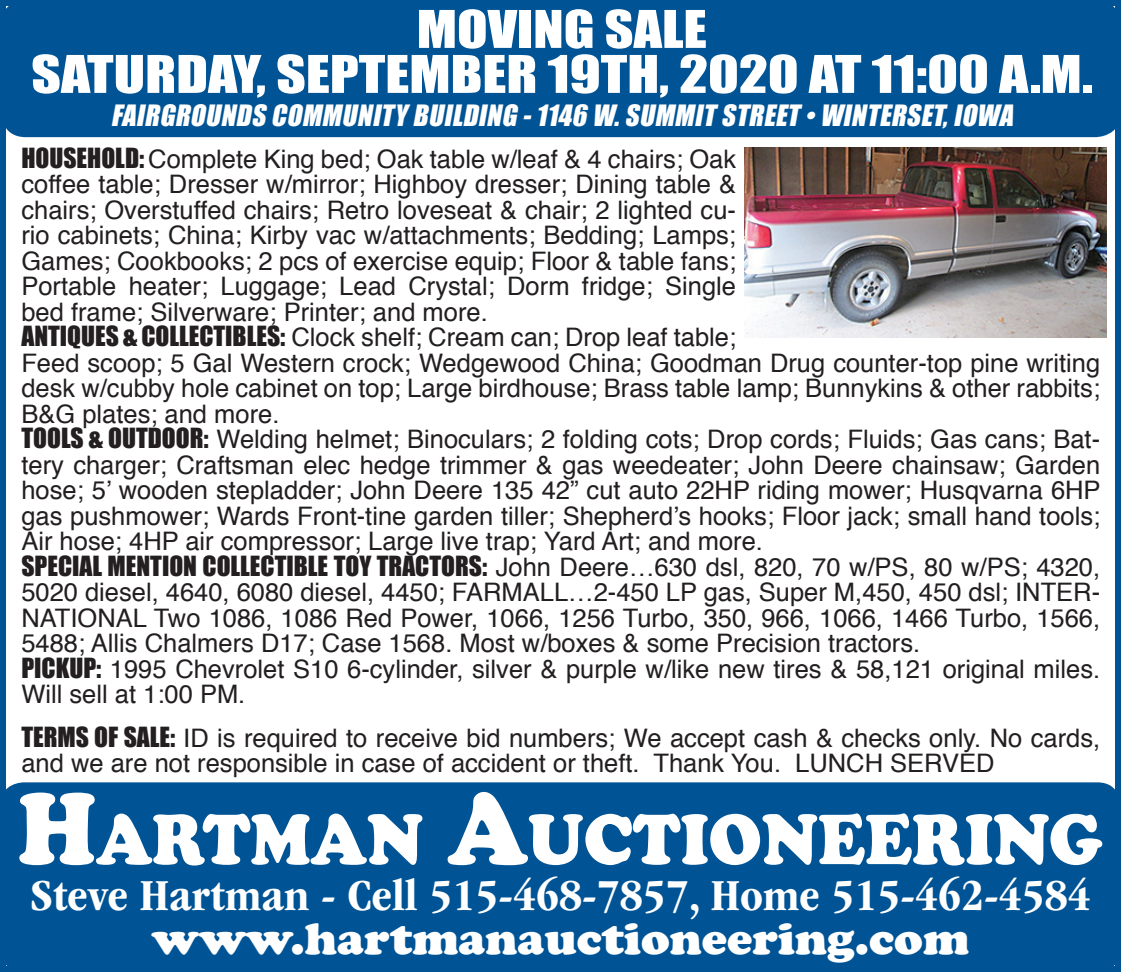
<style>
.page{position:relative;width:1121px;height:972px;background:#fff}
.page>*{position:absolute;margin:0;border:0;box-sizing:border-box;transform-origin:0 0}
.t1{font:900 74.1px "Cooper";color:#fff;scale:.92 1}
.t2{font:48px/45px "Impact";color:#fff;text-align:center;scale:1.17 1}
.t3{font:700 condensed 45.9px "ITC Garamond Std";color:#fff;scale:1.04 1}
.t4{font:900 45.9px "Cooper";color:#fff;scale:1.04 1}
.t5{font:italic 27px "Impact";color:#fff}
.t6{font:25.5px/25.5px "Helvetica";color:#231f20}
.s1{font-family:"Impact"}
.s2{font-size:105.6px}
</style>
<div class="page">
<div style="left:1px;top:0;width:1119px;height:137px;background:#005495;border-radius:25px"></div>
<div style="left:0;top:782px;width:1120px;height:190px;background:#005495;border-radius:24px"></div>
<img style="left:744px;top:148px;width:362px;height:189px">
<h2 class="t2" style="left:31px;top:5px;width:908px">MOVING SALE<br>SATURDAY, SEPTEMBER 19TH, 2020 AT 11:00 A.M.</h2>
<p class="t5" style="left:111px;top:94px;width:910px">FAIRGROUNDS COMMUNITY BUILDING -1146 W.SUMMIT STREET •WINTERSET,IOWA</p>
<p class="t6" style="left:21px;top:147px;width:1080px"><span class="s1">HOUSEHOLD:</span> Complete King bed; Oak table w/leaf &amp; 4 chairs; Oak<br>coffee table; Dresser w/mirror; Highboy dresser; Dining table &amp;<br>chairs; Overstuffed chairs; Retro loveseat &amp; chair; 2 lighted cu-<br>rio cabinets; China; Kirby vac w/attachments; Bedding; Lamps;<br>Games; Cookbooks; 2 pcs of exercise equip; Floor &amp; table fans;<br>Portable heater; Luggage; Lead Crystal; Dorm fridge; Single<br>bed frame; Silverware; Printer; and more.<br><span class="s1">ANTIQUES &amp; COLLECTIBLES:</span> Clock shelf; Cream can; Drop leaf table;<br>Feed scoop; 5 Gal Western crock; Wedgewood China; Goodman Drug counter-top pine writing desk w/cubby hole cabinet on top; Large birdhouse; Brass table lamp; Bunnykins &amp; other rabbits; B&amp;G plates; and more.<br><span class="s1">TOOLS &amp; OUTDOOR:</span> Welding helmet; Binoculars; 2 folding cots; Drop cords; Fluids; Gas cans; Bat&shy;tery charger; Craftsman elec hedge trimmer &amp; gas weedeater; John Deere chainsaw; Garden hose; 5’ wooden stepladder; John Deere 135 42” cut auto 22HP riding mower; Husqvarna 6HP gas pushmower; Wards Front-tine garden tiller; Shepherd’s hooks; Floor jack; small hand tools; Air hose; 4HP air compressor; Large live trap; Yard Art; and more.<br><span class="s1">SPECIAL MENTION COLLECTIBLE TOY TRACTORS:</span> John Deere…630 dsl, 820, 70 w/PS, 80 w/PS; 4320, 5020 diesel, 4640, 6080 diesel, 4450; FARMALL…2-450 LP gas, Super M,450, 450 dsl; INTER-NATIONAL Two 1086, 1086 Red Power, 1066, 1256 Turbo, 350, 966, 1066, 1466 Turbo, 1566, 5488; Allis Chalmers D17; Case 1568. Most w/boxes &amp; some Precision tractors.<br><span class="s1">PICKUP:</span> 1995 Chevrolet S10 6-cylinder, silver &amp; purple w/like new tires &amp; 58,121 original miles.<br>Will sell at 1:00 PM.</p>
<p class="t6" style="left:21px;top:726px;width:1080px"><span class="s1">TERMS OF SALE:</span> ID is required to receive bid numbers; We accept cash &amp; checks only. No cards, and we are not responsible in case of accident or theft. Thank You. LUNCH SERVED</p>
<h1 class="t1" style="left:18px;top:796px;width:1180px"><span class="s2">H</span>ARTMAN <span class="s2">A</span>UCTIONEERING</h1>
<h3 class="t3" style="left:30px;top:870px;width:1021px">Steve Hartman - Cell 515-468-7857, Home 515-462-4584</h3>
<h3 class="t4" style="left:152px;top:911px;width:787px">www.hartmanauctioneering.com</h3>
</div>
